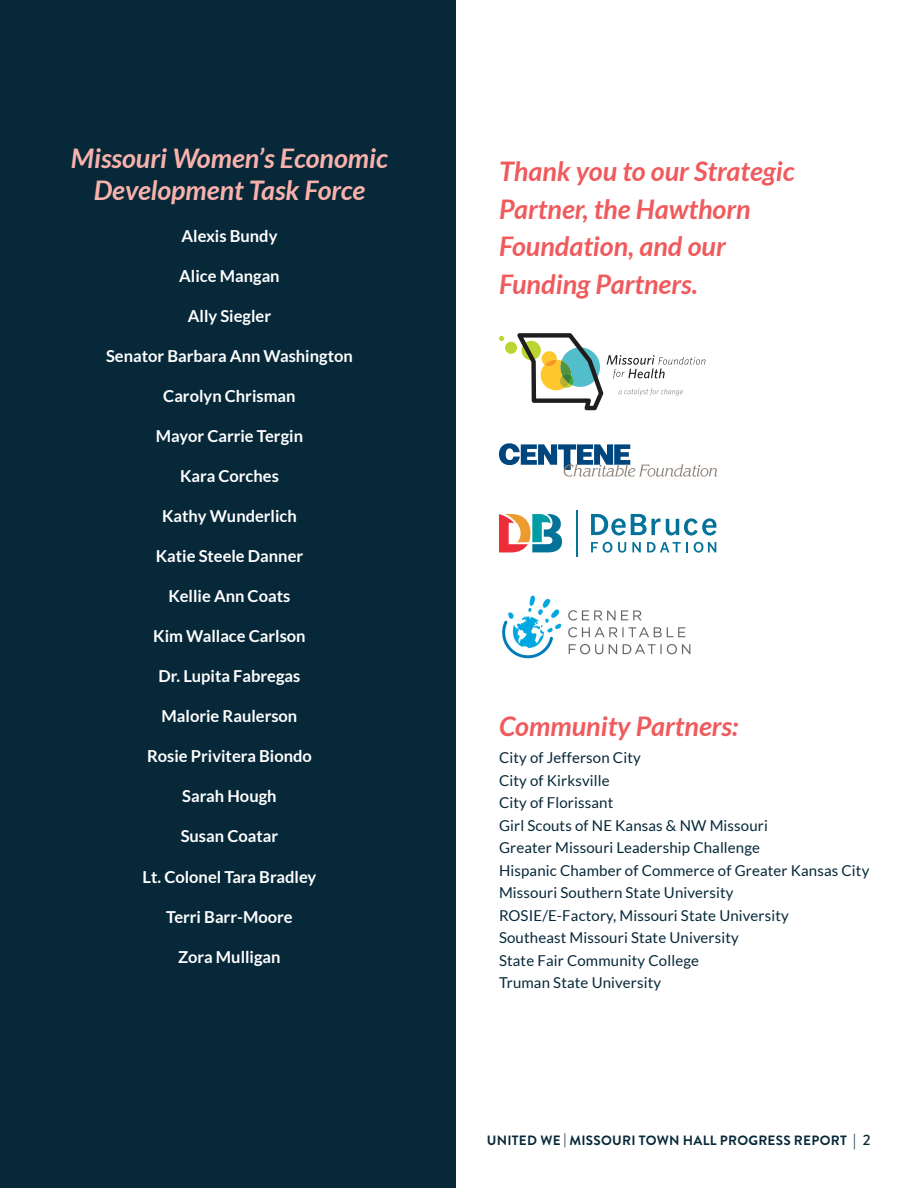
<style>
.page{position:relative;width:918px;height:1188px;background:#fff}
.page>*{position:absolute;margin:0;border:0;box-sizing:border-box;transform-origin:0 0}
.t1{font:italic 700 27px/37.5px "Lato";color:#f05a5d}
.t2{font:italic 700 27px/32.4px "Lato";color:#f9b2ab;text-align:center}
.t3{font:700 16.5px "Lato";color:#fff}
.t4{font:15px "Lato";letter-spacing:.01em;color:#062839}
.t5{font:700 13.5px "Brandon Grotesque";letter-spacing:.02em;color:#062839}
.s1{font-weight:500;font-size:15px}
</style>
<div class="page">
<div style="left:0;top:0;width:455px;height:1188px;background:#062839"></div>
<svg style="left:499px;top:443px;width:219px;height:34px"></svg>
<svg style="left:499px;top:333px;width:206px;height:77px"></svg>
<hr style="left:576px;top:510px;width:1px;height:47px;background:#057399">
<svg style="left:499px;top:514px;width:63px;height:38px"></svg>
<svg style="left:591px;top:514px;width:125px;height:22px"></svg>
<svg style="left:591px;top:542px;width:21px;height:11px"></svg>
<svg style="left:618px;top:542px;width:8px;height:11px"></svg>
<svg style="left:632px;top:542px;width:9px;height:10px"></svg>
<svg style="left:647px;top:542px;width:41px;height:10px"></svg>
<svg style="left:694px;top:542px;width:22px;height:11px"></svg>
<img style="left:502px;top:595px;width:189px;height:64px">
<p class="t2" style="left:71px;top:142px;width:319px">Missouri Women’s Economic<br>Development Task Force</p>
<p class="t3" style="left:181px;top:226px;width:97px">Alexis Bundy</p>
<p class="t3" style="left:179px;top:266px;width:102px">Alice Mangan</p>
<p class="t3" style="left:188px;top:306px;width:85px">Ally Siegler</p>
<p class="t3" style="left:106px;top:346px;width:248px">Senator Barbara Ann Washington</p>
<p class="t3" style="left:163px;top:386px;width:134px">Carolyn Chrisman</p>
<p class="t3" style="left:156px;top:426px;width:149px">Mayor Carrie Tergin</p>
<p class="t3" style="left:180px;top:467px;width:100px">Kara Corches</p>
<p class="t3" style="left:162px;top:507px;width:136px">Kathy Wunderlich</p>
<p class="t3" style="left:156px;top:547px;width:149px">Katie Steele Danner</p>
<p class="t3" style="left:169px;top:587px;width:123px">Kellie Ann Coats</p>
<p class="t3" style="left:153px;top:627px;width:154px">Kim Wallace Carlson</p>
<p class="t3" style="left:158px;top:667px;width:143px">Dr. Lupita Fabregas</p>
<p class="t3" style="left:162px;top:707px;width:137px">Malorie Raulerson</p>
<p class="t3" style="left:147px;top:747px;width:166px">Rosie Privitera Biondo</p>
<p class="t3" style="left:182px;top:787px;width:96px">Sarah Hough</p>
<p class="t3" style="left:181px;top:827px;width:99px">Susan Coatar</p>
<p class="t3" style="left:143px;top:867px;width:175px">Lt. Colonel Tara Bradley</p>
<p class="t3" style="left:166px;top:907px;width:128px">Terri Barr-Moore</p>
<p class="t3" style="left:178px;top:947px;width:104px">Zora Mulligan</p>
<p class="t1" style="left:499px;top:153px;width:297px">Thank you to our Strategic<br>Partner, the Hawthorn<br>Foundation, and our<br>Funding Partners.</p>
<p class="t1" style="left:499px;top:708px;width:241px">Community Partners:</p>
<p class="t4" style="left:499px;top:749px;width:143px">City of Jefferson City</p>
<p class="t4" style="left:499px;top:772px;width:112px">City of Kirksville</p>
<p class="t4" style="left:499px;top:794px;width:116px">City of Florissant</p>
<p class="t4" style="left:499px;top:817px;width:270px">Girl Scouts of NE Kansas &amp; NW Missouri</p>
<p class="t4" style="left:499px;top:839px;width:263px">Greater Missouri Leadership Challenge</p>
<p class="t4" style="left:499px;top:862px;width:372px">Hispanic Chamber of Commerce of Greater Kansas City</p>
<p class="t4" style="left:499px;top:884px;width:236px">Missouri Southern State University</p>
<p class="t4" style="left:499px;top:907px;width:291px">ROSIE/E-Factory, Missouri State University</p>
<p class="t4" style="left:499px;top:929px;width:241px">Southeast Missouri State University</p>
<p class="t4" style="left:499px;top:952px;width:202px">State Fair Community College</p>
<p class="t4" style="left:499px;top:974px;width:164px">Truman State University</p>
<p class="t5" style="left:487px;top:1130px;width:385px">UNITED WE | MISSOURI TOWN HALL PROGRESS REPORT <span class="s1">| 2</span></p>
</div>
